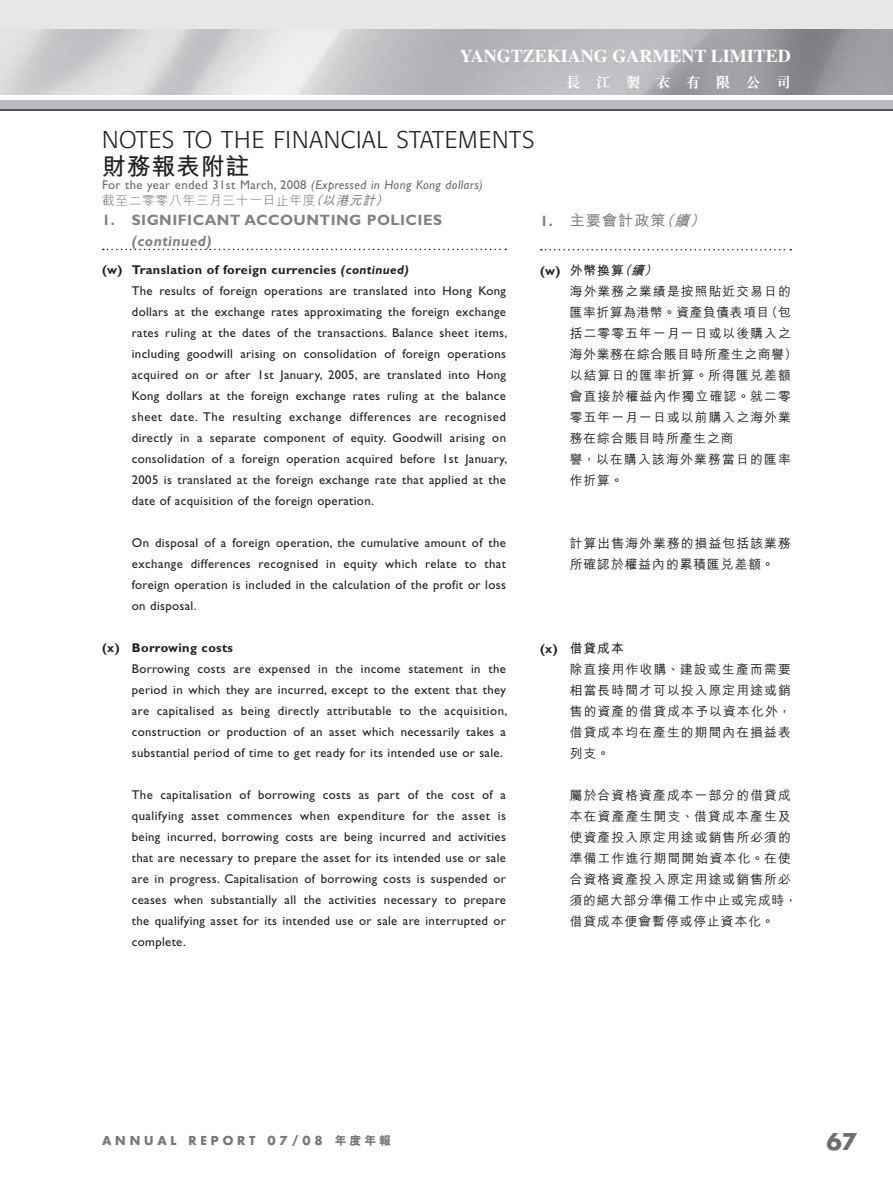
<style>
.page{position:relative;width:893px;height:1191px;background:#fff}
.page>*{position:absolute;margin:0;border:0;box-sizing:border-box;transform-origin:0 0}
.t1{font:300 24px "Formata";letter-spacing:.03em;color:#231f20}
.t2{font:24px "M Hei HK Bold B5 pc H";letter-spacing:.03em;color:#231f20}
.t3{font:700 22.5px "Futura Std";color:#6c6d70}
.t4{font:700 18px "Times LT Std";color:#fff}
.t5{font:700 15px "Gill Sans Std";letter-spacing:.03em;color:#808285}
.t6{font:italic 700 15px "Gill Sans Std";letter-spacing:.03em;color:#808285}
.t7{font:15px "M Hei HK Bold B5 pc H";letter-spacing:.08em;color:#808285}
.t8{font:15px "M Sung HK Bold B5 pc H";letter-spacing:1em;color:#fff}
.t9{font:12.75px/21px "Gill Sans Std";letter-spacing:.03em;color:#231f20;text-align:justify}
.t10{font:12.75px/21px "M Hei HK Medium B5 pc H";letter-spacing:.09em;color:#231f20}
.t11{font:12.75px "Gill Sans Std";letter-spacing:.03em;color:#6c6d70}
.t12{font:12.75px "M Hei HK Light B5 pc H";letter-spacing:.05em;color:#6c6d70}
.t13{font:700 12.75px "Gill Sans Std";letter-spacing:.03em;color:#231f20}
.t14{font:12.75px "M Hei HK Bold B5 pc H";letter-spacing:.08em;color:#231f20}
.t15{font:700 12px "Futura Std";letter-spacing:.32em;color:#76787b}
.s1{font-style:italic}
.s2{font-family:"M Hei HK Medium B5 pc H";font-style:italic}
.s3{font-weight:700}
.s4{font-weight:700;font-style:italic}
.s5{font-family:"Gill Sans Std";font-weight:700}
.s6{font-family:"M Hei HK Xbold B5 pc H";font-weight:400}
</style>
<div class="page">
<div style="left:0;top:38px;width:893px;height:72px;background:#bcbdc0"></div>
<div style="left:0;top:0;width:893px;height:55px;background:#e6e7e9"></div>
<div style="left:0;top:94px;width:893px;height:6px;background:#fff"></div>
<img style="left:0;top:30px;width:893px;height:64px">
<svg style="left:103px;top:249px;width:403px;height:1px"></svg>
<svg style="left:541px;top:249px;width:250px;height:1px"></svg>
<h3 class="t4" style="left:460px;top:49px;width:333px">YANGTZEKIANG GARMENT LIMITED</h3>
<p class="t8" style="left:566px;top:76px;width:227px">長江製衣有限公司</p>
<h1 class="t1" style="left:102px;top:125px;width:434px">NOTES TO THE FINANCIAL STATEMENTS</h1>
<h1 class="t2" style="left:102px;top:156px;width:149px">財務報表附註</h1>
<p class="t11" style="left:102px;top:180px;width:382px">For the year ended 31st March, 2008 <span class="s1">(Expressed in Hong Kong dollars)</span></p>
<p class="t12" style="left:102px;top:195px;width:291px">截至二零零八年三月三十一日止年度<span class="s2">（以港元計）</span></p>
<p class="t5" style="left:102px;top:214px;width:341px">1. SIGNIFICANT ACCOUNTING POLICIES</p>
<p class="t6" style="left:132px;top:235px;width:81px">(continued)</p>
<p class="t9" style="left:132px;top:260px;width:377px;text-align:left;text-indent:-30px"><span class="s3">(w) Translation of foreign currencies</span> <span class="s4">(continued)<br></span>The results of foreign operations are translated into Hong Kong dollars at the exchange rates approximating the foreign exchange rates ruling at the dates of the transactions. Balance sheet items, including goodwill arising on consolidation of foreign operations acquired on or after 1st January, 2005, are translated into Hong Kong dollars at the foreign exchange rates ruling at the balance sheet date. The resulting exchange differences are recognised directly in a separate component of equity. Goodwill arising on consolidation of a foreign operation acquired before 1st January, 2005 is translated at the foreign exchange rate that applied at the date of acquisition of the foreign operation.</p>
<p class="t9" style="left:132px;top:533px;width:376px">On disposal of a foreign operation, the cumulative amount of the exchange differences recognised in equity which relate to that foreign operation is included in the calculation of the profit or loss on disposal.</p>
<p class="t13" style="left:102px;top:643px;width:132px">(x) Borrowing costs</p>
<p class="t9" style="left:132px;top:659px;width:377px">Borrowing costs are expensed in the income statement in the period in which they are incurred, except to the extent that they are capitalised as being directly attributable to the acquisition, construction or production of an asset which necessarily takes a substantial period of time to get ready for its intended use or sale.</p>
<p class="t9" style="left:132px;top:785px;width:376px">The capitalisation of borrowing costs as part of the cost of a qualifying asset commences when expenditure for the asset is being incurred, borrowing costs are being incurred and activities that are necessary to prepare the asset for its intended use or sale are in progress. Capitalisation of borrowing costs is suspended or ceases when substantially all the activities necessary to prepare the qualifying asset for its intended use or sale are interrupted or complete.</p>
<p class="t7" style="left:540px;top:215px;width:170px"><span class="s5">1.</span> 主要會計政策<span class="s1">（續）</span></p>
<p class="t14" style="left:540px;top:265px;width:122px"><span class="s5">(w)</span> 外幣換算<span class="s1">（續）</span></p>
<p class="t10" style="left:570px;top:282px;width:229px">海外業務之業績是按照貼近交易日的匯率折算為港幣。資產負債表項目（包括二零零五年一月一日或以後購入之海外業務在綜合賬目時所產生之商譽）以結算日的匯率折算。所得匯兌差額會直接於權益內作獨立確認。就二零零五年一月一日或以前購入之海外業務在綜合賬目時所產生之商<br>譽，以在購入該海外業務當日的匯率作折算。</p>
<p class="t10" style="left:570px;top:534px;width:223px">計算出售海外業務的損益包括該業務所確認於權益內的累積匯兌差額。</p>
<p class="t14" style="left:540px;top:643px;width:85px"><span class="s5">(x)</span> 借貸成本</p>
<p class="t10" style="left:570px;top:660px;width:223px;text-align:justify">除直接用作收購、建設或生產而需要相當長時間才可以投入原定用途或銷售的資產的借貸成本予以資本化外，借貸成本均在產生的期間內在損益表列支。</p>
<p class="t10" style="left:570px;top:786px;width:229px">屬於合資格資產成本一部分的借貸成本在資產產生開支、借貸成本產生及使資產投入原定用途或銷售所必須的準備工作進行期間開始資本化。在使合資格資產投入原定用途或銷售所必須的絕大部分準備工作中止或完成時，借貸成本便會暫停或停止資本化。</p>
<p class="t15" style="left:102px;top:1133px;width:291px">ANNUAL REPORT 07/08 <span class="s6">年度年報</span></p>
<h2 class="t3" style="left:826px;top:1128px;width:32px">67</h2>
</div>
